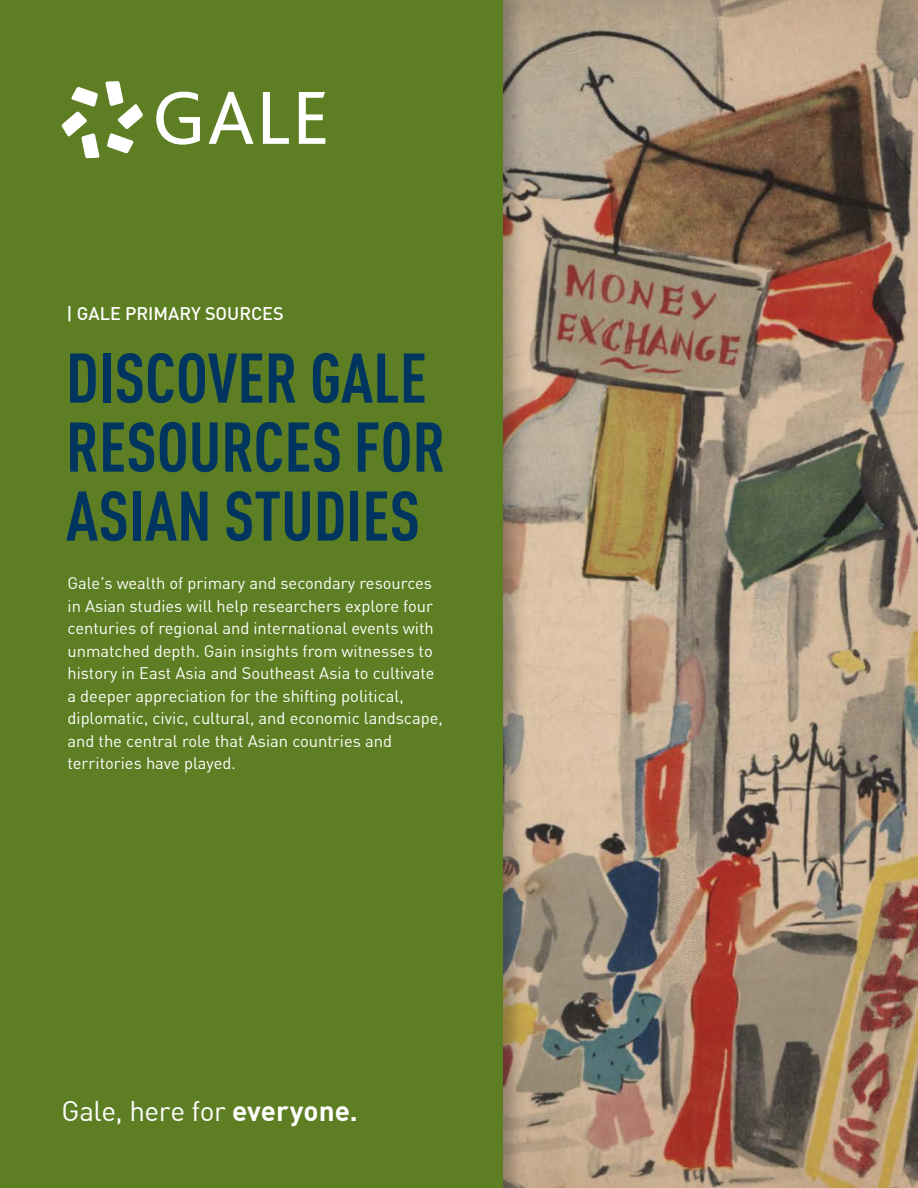
<style>
.page{position:relative;width:918px;height:1188px;background:#fff}
.page>*{position:absolute;margin:0;border:0;box-sizing:border-box;transform-origin:0 0}
.t1{font:700 condensed 69px/69px "DIN Offc";color:#003560}
.t2{font:27.9px "DIN Offc";letter-spacing:-.015em;color:#fff}
.t3{font:500 18px "DIN Offc";color:#fff}
.t4{font:16.5px/22.5px "DIN Offc";color:#fff}
.s1{font-weight:700}
</style>
<div class="page">
<img style="left:528px;top:0;width:390px;height:1188px">
<div style="left:0;top:0;width:528px;height:1188px;background:#231f20;opacity:.34"></div>
<div style="left:0;top:0;width:502px;height:1188px;background:#5e7e23"></div>
<svg style="left:62px;top:81px;width:81px;height:77px"></svg>
<svg style="left:156px;top:92px;width:44px;height:53px"></svg>
<svg style="left:209px;top:92px;width:45px;height:52px"></svg>
<svg style="left:263px;top:92px;width:26px;height:52px"></svg>
<svg style="left:299px;top:92px;width:26px;height:52px"></svg>
<p class="t3" style="left:67px;top:302px;width:219px">| GALE PRIMARY SOURCES</p>
<h1 class="t1" style="left:66px;top:343px;width:381px">DISCOVER GALE<br>RESOURCES FOR<br>ASIAN STUDIES</h1>
<p class="t4" style="left:68px;top:572px;width:377px">Gale’s wealth of primary and secondary resources in Asian studies will help researchers explore four centuries of regional and international events with unmatched depth. Gain insights from witnesses to history in East Asia and Southeast Asia to cultivate a deeper appreciation for the shifting political, diplomatic, civic, cultural, and economic landscape, and the central role that Asian countries and territories have played.</p>
<h2 class="t2" style="left:62px;top:1093px;width:298px">Gale, here for <span class="s1">everyone.</span></h2>
</div>
